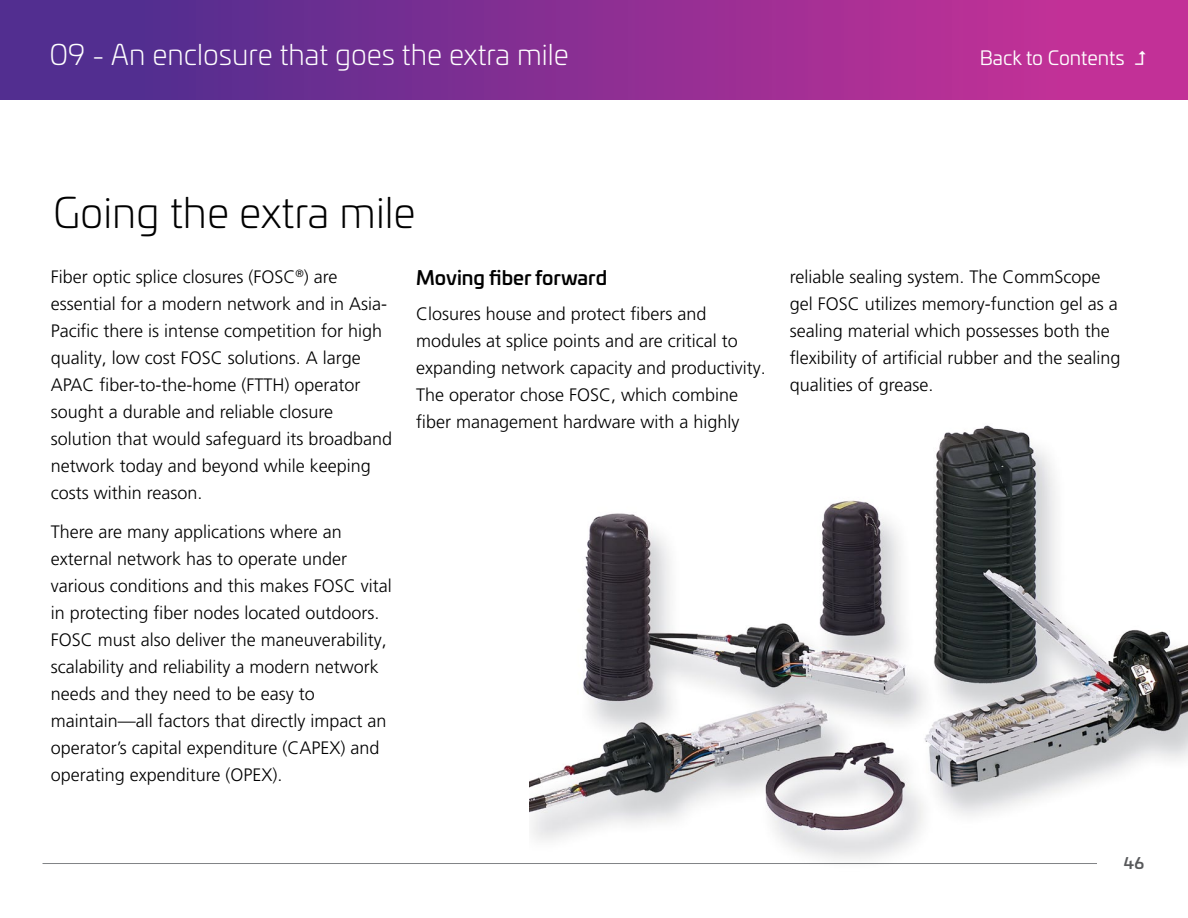
<style>
.page{position:relative;width:1188px;height:918px;background:#fff}
.page>*{position:absolute;margin:0;border:0;box-sizing:border-box;transform-origin:0 0}
.t1{font:300 42px "Univia Pro";color:#000}
.t2{font:300 28.5px "Univia Pro";color:#fff}
.t3{font:500 19.5px "Univia Pro";color:#000}
.t4{font:19.5px "Univia Pro";color:#fff}
.t5{font:300 18px/27px "Frutiger LT Pro";color:#000}
.t6{font:500 15.6px "Univia Pro";color:#58595b}
</style>
<div class="page">
<div style="left:0;top:0;width:1188px;height:99px;background:linear-gradient(to right,#472d8f,#ce3097)"></div>
<hr style="left:43px;top:863px;width:1054px;height:1px;background:#808285">
<img style="left:529px;top:425px;width:659px;height:436px">
<svg style="left:1135px;top:51px;width:11px;height:14px"></svg>
<h2 class="t2" style="left:49px;top:35px;width:521px">09 - An enclosure that goes the extra mile</h2>
<p class="t4" style="left:980px;top:44px;width:147px">Back to Contents</p>
<h1 class="t1" style="left:53px;top:183px;width:364px">Going the extra mile</h1>
<p class="t5" style="left:51px;top:263px;width:343px">Fiber optic splice closures (FOSC<sup>®</sup>) are essential for a modern network and in Asia-Pacific there is intense competition for high quality, low cost FOSC solutions. A large APAC fiber-to-the-home (FTTH) operator sought a durable and reliable closure solution that would safeguard its broadband network today and beyond while keeping costs within reason.</p>
<p class="t5" style="left:51px;top:518px;width:343px">There are many applications where an external network has to operate under various conditions and this makes FOSC vital in protecting fiber nodes located outdoors.<br>FOSC must also deliver the maneuverability, scalability and reliability a modern network needs and they need to be easy to maintain—all factors that directly impact an operator’s capital expenditure (CAPEX) and operating expenditure (OPEX).</p>
<p class="t3" style="left:416px;top:262px;width:193px">Moving fiber forward</p>
<p class="t5" style="left:416px;top:301px;width:351px">Closures house and protect fibers and modules at splice points and are critical to expanding network capacity and productivity.<br>The operator chose FOSC, which combine fiber management hardware with a highly</p>
<p class="t5" style="left:790px;top:263px;width:332px">reliable sealing system. The CommScope gel FOSC utilizes memory-function gel as a sealing material which possesses both the flexibility of artificial rubber and the sealing qualities of grease.</p>
<p class="t6" style="left:1124px;top:851px;width:21px">46</p>
</div>
